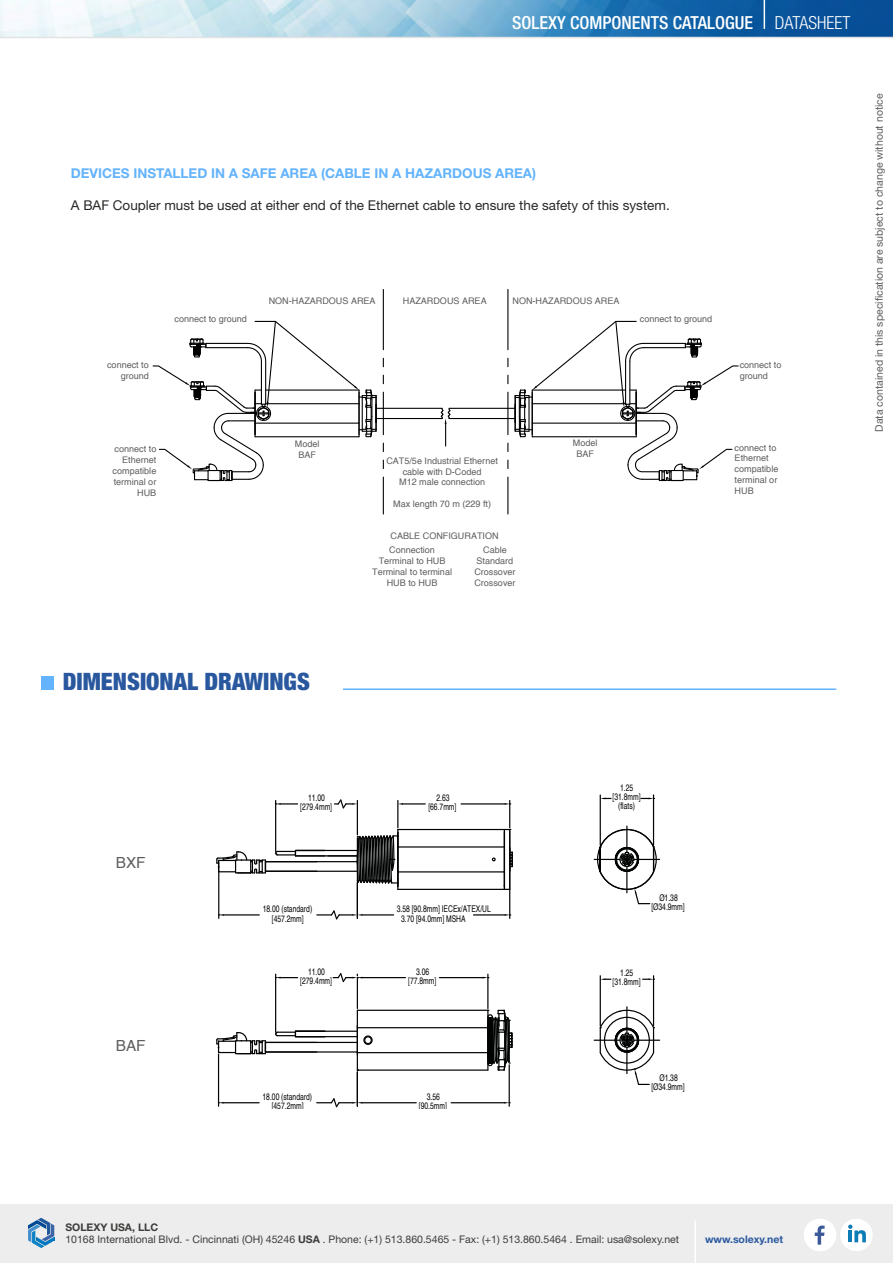
<style>
.page{position:relative;width:893px;height:1263px;background:#fff}
.page>*{position:absolute;margin:0;border:0;box-sizing:border-box;transform-origin:0 0}
.t1{font:900 condensed 24px "Helvetica Neue";color:#2a589f}
.t2{font:500 condensed 18px "Helvetica Neue";color:#fff}
.t3{font:15.3px "Helvetica";color:#5e5e5e}
.t4{font:13.5px "Helvetica Neue";color:#282827}
.t5{font:700 13.5px "Helvetica Neue";color:#63b3fd}
.t6{font:10.5px/12.6px "Helvetica Neue";color:#3c3c3b}
.t7{font:10.5px "Helvetica Neue";color:#5e5d5d}
.t8{font:700 10.5px "Helvetica Neue";color:#2a589f}
.t9{font:9.15px/9.1px "Helvetica";color:#010202;text-align:center;scale:.73 1}
.t10{font:9px/10.8px "Helvetica";color:#5e5e5e}
.s1{font-weight:300}
.s2{font-weight:700}
</style>
<div class="page">
<div style="left:0;top:1204px;width:893px;height:59px;background:#ededed"></div>
<svg style="left:0;top:0;width:893px;height:38px;background:#7faed0"></svg>
<svg style="left:28px;top:1218px;width:27px;height:30px"></svg>
<div style="left:804px;top:1218px;width:32px;height:33px;background:#fff;border-radius:50%"></div>
<svg style="left:815px;top:1225px;width:10px;height:19px"></svg>
<div style="left:840px;top:1219px;width:33px;height:32px;background:#fff;border-radius:50%"></div>
<svg style="left:848px;top:1224px;width:18px;height:18px"></svg>
<hr style="left:694px;top:1220px;width:2px;height:43px;background:#fff">
<hr style="left:343px;top:688px;width:493px;height:2px;background:#63b3fd">
<div style="left:41px;top:676px;width:13px;height:14px;background:#63b3fd"></div>
<hr style="left:507px;top:477px;width:1px;height:37px;background:#000">
<hr style="left:507px;top:289px;width:1px;height:61px;background:#000">
<hr style="left:383px;top:477px;width:1px;height:37px;background:#000">
<hr style="left:383px;top:289px;width:1px;height:61px;background:#000">
<svg style="left:152px;top:320px;width:587px;height:162px"></svg>
<hr style="left:265px;top:861px;width:92px;height:1px;background:#010202">
<hr style="left:265px;top:871px;width:92px;height:1px;background:#010202">
<hr style="left:295px;top:850px;width:62px;height:1px;background:#010202">
<svg style="left:492px;top:857px;width:4px;height:4px"></svg>
<hr style="left:398px;top:871px;width:106px;height:1px;background:#010202">
<hr style="left:398px;top:846px;width:106px;height:1px;background:#010202">
<hr style="left:398px;top:829px;width:106px;height:1px;background:#010202">
<hr style="left:398px;top:889px;width:106px;height:1px;background:#010202">
<hr style="left:295px;top:855px;width:62px;height:1px;background:#010202">
<hr style="left:461px;top:803px;width:44px;height:1px;background:#010202">
<hr style="left:509px;top:831px;width:1px;height:87px;background:#010202">
<hr style="left:362px;top:914px;width:32px;height:1px;background:#010202">
<hr style="left:473px;top:914px;width:32px;height:1px;background:#010202">
<svg style="left:504px;top:800px;width:9px;height:90px"></svg>
<svg style="left:505px;top:914px;width:6px;height:2px"></svg>
<hr style="left:600px;top:795px;width:1px;height:50px;background:#010202">
<hr style="left:653px;top:795px;width:1px;height:50px;background:#010202">
<svg style="left:600px;top:797px;width:11px;height:2px"></svg>
<svg style="left:641px;top:797px;width:12px;height:2px"></svg>
<hr style="left:275px;top:800px;width:1px;height:51px;background:#010202">
<svg style="left:275px;top:850px;width:21px;height:6px"></svg>
<svg style="left:276px;top:803px;width:22px;height:2px"></svg>
<hr style="left:357px;top:883px;width:1px;height:35px;background:#010202">
<hr style="left:218px;top:862px;width:1px;height:56px;background:#010202">
<hr style="left:224px;top:914px;width:35px;height:1px;background:#010202">
<svg style="left:317px;top:909px;width:45px;height:11px"></svg>
<svg style="left:216px;top:851px;width:50px;height:23px"></svg>
<svg style="left:594px;top:825px;width:66px;height:80px"></svg>
<div style="left:364px;top:1036px;width:8px;height:8px;border:1px solid #010202;border-radius:50%"></div>
<div style="left:363px;top:1035px;width:10px;height:10px;border:1px solid #010202;border-radius:50%"></div>
<hr style="left:357px;top:1052px;width:131px;height:1px;background:#010202">
<hr style="left:357px;top:1027px;width:131px;height:1px;background:#010202">
<hr style="left:357px;top:1010px;width:131px;height:1px;background:#010202">
<hr style="left:357px;top:1069px;width:131px;height:2px;background:#010202">
<hr style="left:265px;top:1042px;width:92px;height:1px;background:#010202">
<hr style="left:265px;top:1051px;width:92px;height:1px;background:#010202">
<hr style="left:295px;top:1030px;width:62px;height:2px;background:#010202">
<hr style="left:295px;top:1036px;width:62px;height:1px;background:#010202">
<hr style="left:275px;top:974px;width:1px;height:58px;background:#010202">
<svg style="left:275px;top:1031px;width:22px;height:6px"></svg>
<svg style="left:276px;top:977px;width:22px;height:1px"></svg>
<hr style="left:218px;top:1054px;width:1px;height:52px;background:#010202">
<hr style="left:224px;top:1102px;width:35px;height:1px;background:#010202">
<svg style="left:216px;top:1032px;width:50px;height:23px"></svg>
<hr style="left:357px;top:1072px;width:1px;height:34px;background:#010202">
<hr style="left:362px;top:1102px;width:54px;height:1px;background:#010202">
<hr style="left:451px;top:1102px;width:53px;height:1px;background:#010202">
<svg style="left:317px;top:1097px;width:45px;height:11px"></svg>
<svg style="left:357px;top:1011px;width:1px;height:58px"></svg>
<hr style="left:357px;top:978px;width:1px;height:30px;background:#010202">
<hr style="left:487px;top:974px;width:1px;height:34px;background:#010202">
<hr style="left:362px;top:977px;width:43px;height:1px;background:#010202">
<hr style="left:439px;top:977px;width:44px;height:1px;background:#010202">
<svg style="left:333px;top:973px;width:29px;height:10px"></svg>
<hr style="left:600px;top:976px;width:1px;height:50px;background:#010202">
<hr style="left:653px;top:976px;width:1px;height:50px;background:#010202">
<svg style="left:600px;top:978px;width:11px;height:2px"></svg>
<svg style="left:643px;top:978px;width:10px;height:2px"></svg>
<hr style="left:594px;top:1039px;width:26px;height:2px;background:#010202">
<hr style="left:634px;top:1039px;width:26px;height:2px;background:#010202">
<svg style="left:599px;top:1006px;width:56px;height:79px"></svg>
<svg style="left:328px;top:799px;width:97px;height:90px"></svg>
<hr style="left:397px;top:836px;width:1px;height:47px;background:#010202">
<svg style="left:487px;top:1009px;width:25px;height:98px"></svg>
<h2 class="t2" style="left:512px;top:12px;width:340px">SOLEXY COMPONENTS CATALOGUE <span class="s1">DATASHEET</span></h2>
<h3 class="t5" style="left:71px;top:165px;width:467px">DEVICES INSTALLED IN A SAFE AREA (CABLE IN A HAZARDOUS AREA)</h3>
<h3 class="t4" style="left:71px;top:198px;width:600px">A BAF Coupler must be used at either end of the Ethernet cable to ensure the safety of this system.</h3>
<p class="t10" style="left:107px;top:359px;width:43px;text-align:right">connect to ground</p>
<p class="t10" style="left:269px;top:295px;width:108px">NON-HAZARDOUS AREA</p>
<p class="t10" style="left:403px;top:295px;width:85px">HAZARDOUS AREA</p>
<p class="t10" style="left:512px;top:295px;width:108px">NON-HAZARDOUS AREA</p>
<p class="t10" style="left:175px;top:314px;width:74px">connect to ground</p>
<p class="t10" style="left:640px;top:314px;width:74px">connect to ground</p>
<p class="t10" style="left:740px;top:359px;width:43px">connect to ground</p>
<p class="t10" style="left:113px;top:444px;width:45px;text-align:right">connect to<br>Ethernet compatible terminal or<br>HUB</p>
<p class="t10" style="left:295px;top:438px;width:26px;text-align:center">Model<br>BAF</p>
<p class="t10" style="left:386px;top:455px;width:113px;text-align:center">CAT5/5e Industrial Ethernet cable with D-Coded<br>M12 male connection</p>
<p class="t10" style="left:393px;top:498px;width:99px">Max length 70 m (229 ft)</p>
<p class="t10" style="left:389px;top:529px;width:111px;line-height:13.8px">CABLE CONFIGURATION<br>Connection</p>
<p class="t10" style="left:483px;top:544px;width:25px">Cable</p>
<p class="t10" style="left:379px;top:555px;width:68px">Terminal to HUB</p>
<p class="t10" style="left:477px;top:555px;width:38px">Standard</p>
<p class="t10" style="left:372px;top:566px;width:81px">Terminal to terminal</p>
<p class="t10" style="left:474px;top:566px;width:43px">Crossover</p>
<p class="t10" style="left:387px;top:577px;width:52px">HUB to HUB</p>
<p class="t10" style="left:474px;top:577px;width:43px">Crossover</p>
<p class="t10" style="left:573px;top:438px;width:26px;text-align:center">Model<br>BAF</p>
<p class="t10" style="left:735px;top:442px;width:45px">connect to<br>Ethernet compatible terminal or<br>HUB</p>
<p class="t7" style="left:873px;top:432px;width:340px;rotate:-90deg">Data contained in this specification are subject to change without notice</p>
<h1 class="t1" style="left:63px;top:667px;width:249px">DIMENSIONAL DRAWINGS</h1>
<h3 class="t3" style="left:116px;top:854px;width:31px">BXF</h3>
<h3 class="t3" style="left:116px;top:1036px;width:31px">BAF</h3>
<p class="t9" style="left:300px;top:793px;width:45px">11.00 [279.4mm]</p>
<p class="t9" style="left:428px;top:793px;width:40px">2.63 [66.7mm]</p>
<p class="t9" style="left:612px;top:782px;width:40px">1.25 [31.8mm] (flats)</p>
<p class="t9" style="left:263px;top:904px;width:69px;line-height:9.8px">18.00 (standard) [457.2mm]</p>
<p class="t9" style="left:401px;top:904px;width:125px;line-height:9.8px;text-align:left;text-indent:-4px">3.58 [90.8mm] IECEx/ATEX/UL<br>3.70 [94.0mm] MSHA</p>
<p class="t9" style="left:651px;top:893px;width:47px">Ø1.38 [Ø34.9mm]</p>
<p class="t9" style="left:300px;top:967px;width:45px">11.00 [279.4mm]</p>
<p class="t9" style="left:408px;top:967px;width:40px">3.06 [77.8mm]</p>
<p class="t9" style="left:612px;top:968px;width:40px">1.25 [31.8mm]</p>
<p class="t9" style="left:263px;top:1091px;width:69px;line-height:9.8px">18.00 (standard) [457.2mm]</p>
<p class="t9" style="left:419px;top:1092px;width:40px">3.56 [90.5mm]</p>
<p class="t9" style="left:651px;top:1073px;width:47px">Ø1.38 [Ø34.9mm]</p>
<p class="t6" style="left:65px;top:1220px;width:615px"><span class="s2">SOLEXY USA, LLC<br></span>10168 International Blvd. - Cincinnati (OH) 45246 <span class="s2">USA</span> . Phone: (+1) 513.860.5465 - Fax: (+1) 513.860.5464 . Email: usa@solexy.net</p>
<p class="t8" style="left:705px;top:1233px;width:80px">www.solexy.net</p>
</div>
